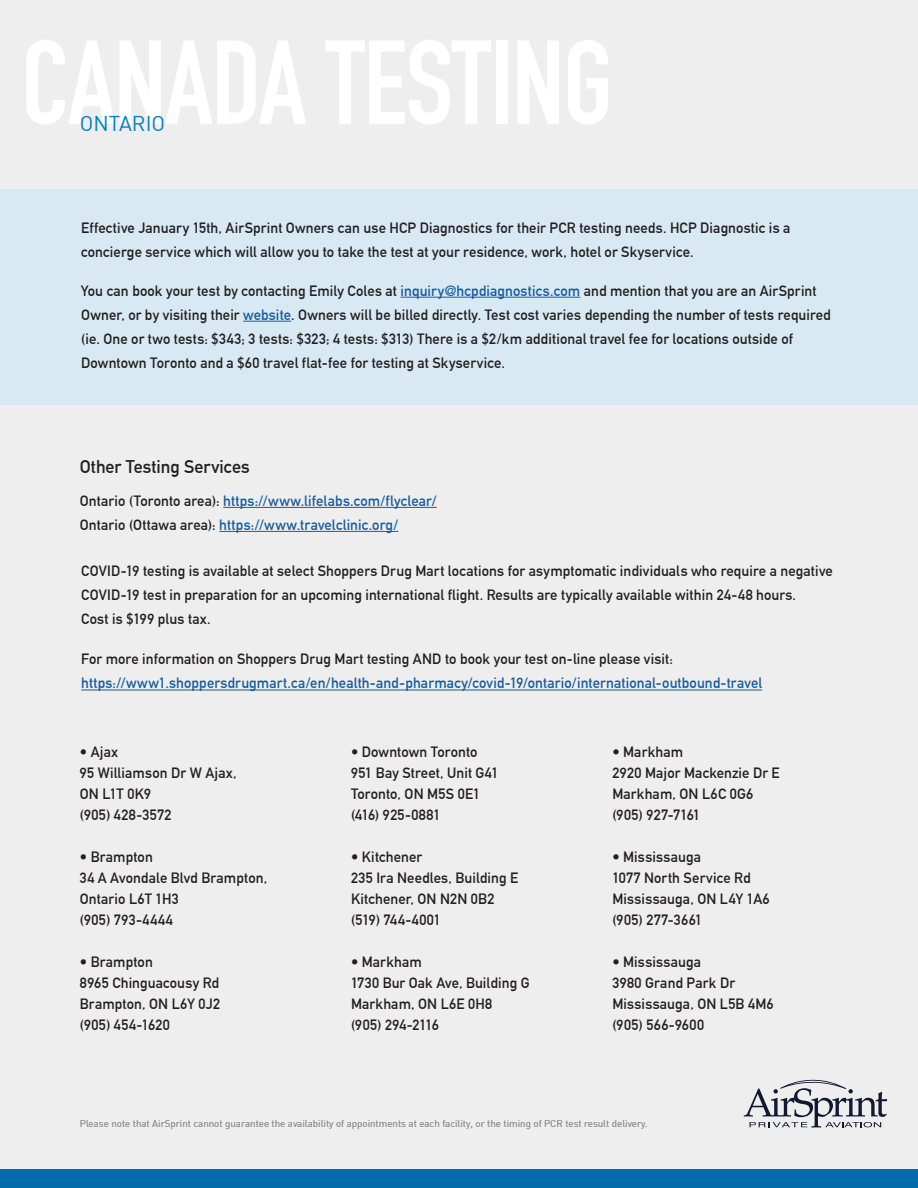
<style>
.page{position:relative;width:918px;height:1188px;background:#eeeeef}
.page>*{position:absolute;margin:0;border:0;box-sizing:border-box;transform-origin:0 0}
.t1{font:21px "DIN";color:#0082be}
.t2{font:700 18px "DIN Alternate";letter-spacing:.005em;color:#231f20}
.t3{font:700 14.7px/21px "DIN Alternate";letter-spacing:.01em;color:#231f20}
.t4{font:700 14.7px/24px "DIN Alternate";letter-spacing:.01em;color:#175d9e}
.t5{font:700 14.7px "DIN Alternate";letter-spacing:.03em;color:#231f20}
.t6{font:700 14.7px "DIN Alternate";letter-spacing:.04em;color:#231f20}
.t7{font:9.75px "DIN";color:#939598}
.s1{color:#175d9e}
.s2{color:#231f20}
</style>
<div class="page">
<div style="left:0;top:1170px;width:918px;height:18px;background:#006ca9"></div>
<svg style="left:744px;top:1080px;width:143px;height:48px"></svg>
<hr style="left:223px;top:507px;width:214px;height:1px;background:#175d9e">
<hr style="left:219px;top:531px;width:179px;height:1px;background:#175d9e">
<hr style="left:81px;top:690px;width:681px;height:1px;background:#175d9e">
<div style="left:0;top:189px;width:918px;height:216px;background:#d9e9f4"></div>
<hr style="left:401px;top:297px;width:179px;height:1px;background:#175d9e">
<hr style="left:243px;top:321px;width:48px;height:1px;background:#175d9e">
<p class="t1" style="left:80px;top:110px;width:87px">ONTARIO</p>
<p class="t3" style="left:81px;top:215px;width:711px;line-height:24px">Effective January 15th, AirSprint Owners can use HCP Diagnostics for their PCR testing needs. HCP Diagnostic is a concierge service which will allow you to take the test at your residence, work, hotel or Skyservice.</p>
<p class="t3" style="left:81px;top:278px;width:751px;line-height:24px">You can book your test by contacting Emily Coles at <span class="s1">inquiry@hcpdiagnostics.com</span> and mention that you are an AirSprint Owner, or by visiting their <span class="s1">website</span>. Owners will be billed directly. Test cost varies depending the number of tests required (ie. One or two tests: $343; 3 tests: $323; 4 tests: $313) There is a $2/km additional travel fee for locations outside of Downtown Toronto and a $60 travel flat-fee for testing at Skyservice.</p>
<p class="t2" style="left:80px;top:453px;width:171px">Other Testing Services</p>
<p class="t4" style="left:80px;top:488px;width:358px"><span class="s2">Ontario (Toronto area):</span> https://www.lifelabs.com/flyclear/</p>
<p class="t4" style="left:80px;top:512px;width:320px"><span class="s2">Ontario (Ottawa area):</span> https://www.travelclinic.org/</p>
<p class="t3" style="left:81px;top:558px;width:753px;line-height:24px">COVID-19 testing is available at select Shoppers Drug Mart locations for asymptomatic individuals who require a negative<br>COVID-19 test in preparation for an upcoming international flight. Results are typically available within 24-48 hours.<br>Cost is $199 plus tax.</p>
<p class="t4" style="left:81px;top:646px;width:682px"><span class="s2">For more information on Shoppers Drug Mart testing AND to book your test on-line please visit: </span>https://www1.shoppersdrugmart.ca/en/health-and-pharmacy/covid-19/ontario/international-outbound-travel</p>
<p class="t3" style="left:80px;top:740px;width:40px">• Ajax</p>
<p class="t3" style="left:80px;top:761px;width:158px">95 Williamson Dr W Ajax,<br>ON L1T 0K9</p>
<p class="t3" style="left:80px;top:803px;width:93px">(905) 428-3572</p>
<p class="t3" style="left:80px;top:845px;width:75px">• Brampton</p>
<p class="t3" style="left:80px;top:866px;width:189px">34 A Avondale Blvd Brampton,<br>Ontario L6T 1H3</p>
<p class="t6" style="left:80px;top:909px;width:94px">(905) 793-4444</p>
<p class="t3" style="left:80px;top:950px;width:75px">• Brampton</p>
<p class="t3" style="left:80px;top:971px;width:142px">8965 Chinguacousy Rd<br>Brampton, ON L6Y 0J2</p>
<p class="t5" style="left:80px;top:1014px;width:92px">(905) 454-1620</p>
<p class="t3" style="left:351px;top:740px;width:128px">• Downtown Toronto</p>
<p class="t3" style="left:351px;top:761px;width:149px">951 Bay Street, Unit G41<br>Toronto, ON M5S 0E1</p>
<p class="t3" style="left:351px;top:803px;width:91px">(416) 925-0881</p>
<p class="t3" style="left:351px;top:845px;width:73px">• Kitchener</p>
<p class="t3" style="left:351px;top:866px;width:169px">235 Ira Needles, Building E<br>Kitchener, ON N2N 0B2</p>
<p class="t3" style="left:351px;top:908px;width:91px">(519) 744-4001</p>
<p class="t3" style="left:351px;top:950px;width:72px">• Markham</p>
<p class="t3" style="left:351px;top:971px;width:180px">1730 Bur Oak Ave, Building G<br>Markham, ON L6E 0H8</p>
<p class="t3" style="left:351px;top:1013px;width:89px">(905) 294-2116</p>
<p class="t3" style="left:612px;top:740px;width:72px">• Markham</p>
<p class="t3" style="left:612px;top:761px;width:169px">2920 Major Mackenzie Dr E<br>Markham, ON L6C 0G6</p>
<p class="t3" style="left:612px;top:803px;width:89px">(905) 927-7161</p>
<p class="t3" style="left:612px;top:845px;width:90px">• Mississauga</p>
<p class="t3" style="left:612px;top:866px;width:140px">1077 North Service Rd</p>
<p class="t3" style="left:612px;top:887px;width:159px">Mississauga, ON L4Y 1A6</p>
<p class="t3" style="left:612px;top:908px;width:91px">(905) 277-3661</p>
<p class="t3" style="left:612px;top:950px;width:90px">• Mississauga</p>
<p class="t3" style="left:612px;top:971px;width:163px">3980 Grand Park Dr<br>Mississauga, ON L5B 4M6</p>
<p class="t5" style="left:612px;top:1014px;width:93px">(905) 566-9600</p>
<p class="t7" style="left:80px;top:1117px;width:569px">Please note that AirSprint cannot guarantee the availability of appointments at each facility, or the timing of PCR test result delivery.</p>
</div>
